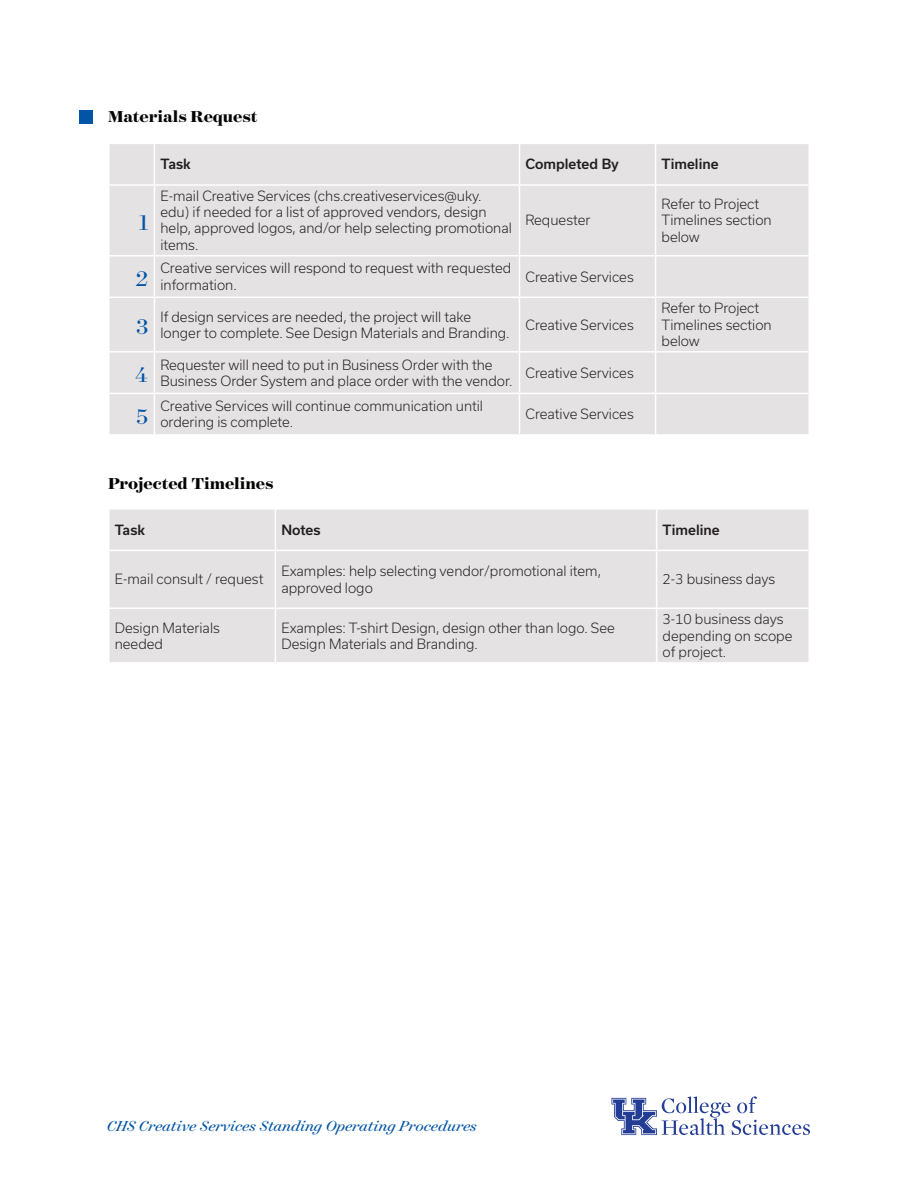
<style>
.page{position:relative;width:918px;height:1188px;background:#fff}
.page>*{position:absolute;margin:0;border:0;box-sizing:border-box;transform-origin:0 0}
.t1{font:24px "Surveyor Display";color:#0154a6}
.t2{font:700 18px "Surveyor Display";color:#040503}
.t3{font:italic 16.5px "Surveyor Display";color:#0154a6}
.t4{font:300 13.5px/16.2px "Usual";color:#231f20}
.t5{font:500 13.5px "Usual";color:#231f20}
</style>
<div class="page">
<div style="left:110px;top:144px;width:698px;height:290px;background:#e5e2e3"></div>
<hr style="left:154px;top:144px;width:1px;height:40px;background:#fff">
<hr style="left:519px;top:144px;width:1px;height:40px;background:#fff">
<hr style="left:655px;top:144px;width:1px;height:40px;background:#fff">
<hr style="left:108px;top:184px;width:46px;height:2px;background:#fff">
<hr style="left:154px;top:184px;width:365px;height:2px;background:#fff">
<hr style="left:154px;top:186px;width:1px;height:69px;background:#fff">
<hr style="left:519px;top:184px;width:137px;height:2px;background:#fff">
<hr style="left:519px;top:186px;width:1px;height:69px;background:#fff">
<hr style="left:656px;top:184px;width:154px;height:2px;background:#fff">
<hr style="left:655px;top:186px;width:1px;height:69px;background:#fff">
<hr style="left:108px;top:255px;width:46px;height:1px;background:#fff">
<hr style="left:154px;top:255px;width:365px;height:1px;background:#fff">
<hr style="left:154px;top:256px;width:1px;height:41px;background:#fff">
<hr style="left:519px;top:255px;width:137px;height:1px;background:#fff">
<hr style="left:519px;top:256px;width:1px;height:41px;background:#fff">
<hr style="left:656px;top:255px;width:154px;height:1px;background:#fff">
<hr style="left:655px;top:256px;width:1px;height:41px;background:#fff">
<hr style="left:108px;top:297px;width:46px;height:1px;background:#fff">
<hr style="left:154px;top:297px;width:365px;height:1px;background:#fff">
<hr style="left:154px;top:298px;width:1px;height:53px;background:#fff">
<hr style="left:519px;top:297px;width:137px;height:1px;background:#fff">
<hr style="left:519px;top:298px;width:1px;height:53px;background:#fff">
<hr style="left:656px;top:297px;width:154px;height:1px;background:#fff">
<hr style="left:655px;top:298px;width:1px;height:53px;background:#fff">
<hr style="left:108px;top:351px;width:46px;height:2px;background:#fff">
<hr style="left:154px;top:351px;width:365px;height:2px;background:#fff">
<hr style="left:154px;top:353px;width:1px;height:40px;background:#fff">
<hr style="left:519px;top:351px;width:137px;height:2px;background:#fff">
<hr style="left:519px;top:353px;width:1px;height:40px;background:#fff">
<hr style="left:656px;top:351px;width:154px;height:2px;background:#fff">
<hr style="left:655px;top:353px;width:1px;height:40px;background:#fff">
<hr style="left:108px;top:393px;width:46px;height:1px;background:#fff">
<hr style="left:154px;top:393px;width:365px;height:1px;background:#fff">
<hr style="left:154px;top:394px;width:1px;height:40px;background:#fff">
<hr style="left:519px;top:393px;width:137px;height:1px;background:#fff">
<hr style="left:519px;top:394px;width:1px;height:40px;background:#fff">
<hr style="left:656px;top:393px;width:154px;height:1px;background:#fff">
<hr style="left:655px;top:394px;width:1px;height:40px;background:#fff">
<div style="left:110px;top:510px;width:698px;height:152px;background:#e5e2e3"></div>
<hr style="left:275px;top:510px;width:1px;height:40px;background:#fff">
<hr style="left:656px;top:510px;width:1px;height:40px;background:#fff">
<hr style="left:108px;top:550px;width:167px;height:1px;background:#fff">
<hr style="left:275px;top:550px;width:382px;height:1px;background:#fff">
<hr style="left:275px;top:551px;width:1px;height:57px;background:#fff">
<hr style="left:657px;top:550px;width:153px;height:1px;background:#fff">
<hr style="left:656px;top:551px;width:1px;height:57px;background:#fff">
<hr style="left:108px;top:608px;width:167px;height:1px;background:#fff">
<hr style="left:275px;top:608px;width:382px;height:1px;background:#fff">
<hr style="left:275px;top:609px;width:1px;height:53px;background:#fff">
<hr style="left:657px;top:608px;width:153px;height:1px;background:#fff">
<hr style="left:656px;top:609px;width:1px;height:53px;background:#fff">
<div style="left:80px;top:110px;width:13px;height:13px;background:#0154a6"></div>
<svg style="left:611px;top:1096px;width:199px;height:39px"></svg>
<p class="t2" style="left:108px;top:106px;width:151px">Materials Request</p>
<p class="t5" style="left:160px;top:156px;width:32px">Task</p>
<p class="t5" style="left:525px;top:156px;width:95px">Completed By</p>
<p class="t5" style="left:662px;top:156px;width:59px">Timeline</p>
<p class="t1" style="left:139px;top:208px;width:11px">1</p>
<p class="t4" style="left:160px;top:188px;width:353px">E-mail Creative Services (chs.creativeservices@uky. edu) if needed for a list of approved vendors, design help, approved logos, and/or help selecting promotional items.</p>
<p class="t4" style="left:525px;top:212px;width:66px">Requester</p>
<p class="t1" style="left:135px;top:264px;width:15px">2</p>
<p class="t4" style="left:160px;top:260px;width:352px">Creative services will respond to request with requested information.</p>
<p class="t4" style="left:525px;top:268px;width:110px">Creative Services</p>
<p class="t1" style="left:136px;top:312px;width:14px">3</p>
<p class="t4" style="left:160px;top:308px;width:351px">If design services are needed, the project will take longer to complete. See Design Materials and Branding.</p>
<p class="t4" style="left:525px;top:316px;width:110px">Creative Services</p>
<p class="t1" style="left:135px;top:361px;width:15px">4</p>
<p class="t4" style="left:160px;top:356px;width:354px">Requester will need to put in Business Order with the<br>Business Order System and place order with the vendor.</p>
<p class="t4" style="left:525px;top:364px;width:110px">Creative Services</p>
<p class="t1" style="left:136px;top:402px;width:14px">5</p>
<p class="t4" style="left:160px;top:398px;width:324px">Creative Services will continue communication until ordering is complete.</p>
<p class="t4" style="left:525px;top:406px;width:110px">Creative Services</p>
<p class="t2" style="left:108px;top:472px;width:167px">Projected Timelines</p>
<p class="t4" style="left:662px;top:196px;width:112px">Refer to Project<br>Timelines section below</p>
<p class="t4" style="left:662px;top:300px;width:112px">Refer to Project<br>Timelines section below</p>
<p class="t5" style="left:115px;top:522px;width:32px">Task</p>
<p class="t5" style="left:281px;top:522px;width:41px">Notes</p>
<p class="t5" style="left:663px;top:522px;width:59px">Timeline</p>
<p class="t4" style="left:115px;top:571px;width:150px">E-mail consult / request</p>
<p class="t4" style="left:281px;top:563px;width:321px">Examples: help selecting vendor/promotional item, approved logo</p>
<p class="t4" style="left:663px;top:571px;width:114px">2-3 business days</p>
<p class="t4" style="left:115px;top:619px;width:107px">Design Materials needed</p>
<p class="t4" style="left:281px;top:619px;width:335px">Examples: T-shirt Design, design other than logo. See<br>Design Materials and Branding.</p>
<p class="t4" style="left:663px;top:611px;width:131px">3-10 business days depending on scope of project.</p>
<p class="t3" style="left:107px;top:1116px;width:371px">CHS Creative Services Standing Operating Procedures</p>
</div>
